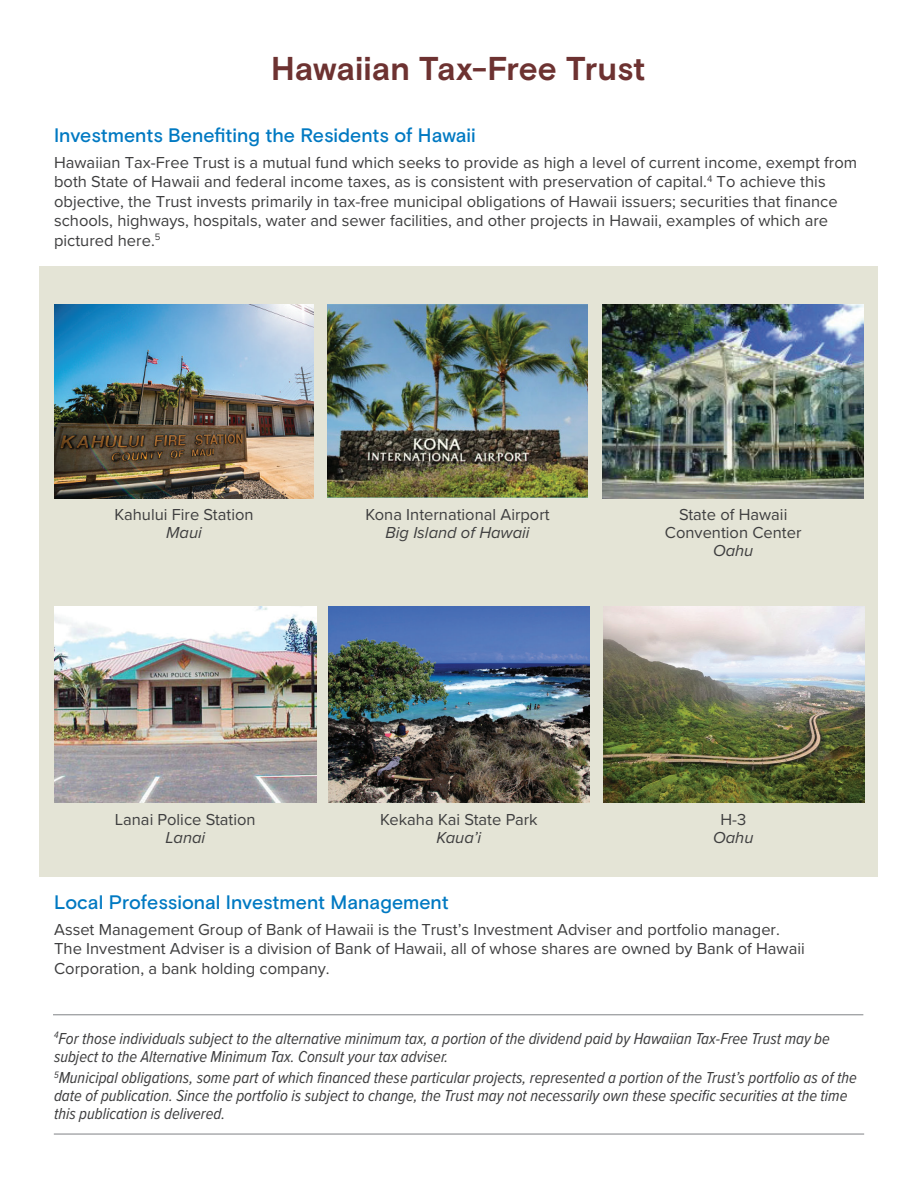
<style>
.page{position:relative;width:918px;height:1188px;background:#fff}
.page>*{position:absolute;margin:0;border:0;box-sizing:border-box;transform-origin:0 0}
.t1{font:700 33px "Basis Grotesque Pro";color:#6d3231}
.t2{font:500 19.5px "Basis Grotesque Pro";color:#0079c2}
.t3{font:16.5px/19.5px "Proxima Nova";color:#3e3e3f}
.t4{font:italic 16.5px/18px "Proxima Nova Cond";color:#3e3e3f}
.t5{font:italic 16.5px "Proxima Nova";color:#3e3e3f}
</style>
<div class="page">
<div style="left:39px;top:267px;width:839px;height:610px;background:#e4e4d6"></div>
<img style="left:328px;top:607px;width:262px;height:196px">
<img style="left:55px;top:607px;width:262px;height:196px">
<img style="left:603px;top:607px;width:262px;height:196px">
<img style="left:54px;top:305px;width:259px;height:193px">
<img style="left:602px;top:305px;width:262px;height:193px">
<img style="left:328px;top:305px;width:259px;height:193px">
<hr style="left:54px;top:1134px;width:810px;height:1px;background:#808285">
<hr style="left:53px;top:1014px;width:810px;height:1px;background:#808285">
<h1 class="t1" style="left:271px;top:50px;width:376px">Hawaiian Tax-Free Trust</h1>
<p class="t2" style="left:54px;top:123px;width:423px">Investments Benefiting the Residents of Hawaii</p>
<p class="t3" style="left:54px;top:152px;width:805px">Hawaiian Tax-Free Trust is a mutual fund which seeks to provide as high a level of current income, exempt from both State of Hawaii and federal income taxes, as is consistent with preservation of capital.<sup>4</sup> To achieve this objective, the Trust invests primarily in tax-free municipal obligations of Hawaii issuers; securities that finance schools, highways, hospitals, water and sewer facilities, and other projects in Hawaii, examples of which are pictured here.<sup>5</sup></p>
<p class="t3" style="left:114px;top:504px;width:141px">Kahului Fire Station</p>
<p class="t5" style="left:166px;top:520px;width:37px">Maui</p>
<p class="t3" style="left:115px;top:809px;width:142px">Lanai Police Station</p>
<p class="t5" style="left:165px;top:825px;width:41px">Lanai</p>
<p class="t3" style="left:365px;top:504px;width:186px">Kona International Airport</p>
<p class="t5" style="left:386px;top:520px;width:146px">Big Island of Hawaii</p>
<p class="t3" style="left:380px;top:809px;width:159px">Kekaha Kai State Park</p>
<p class="t5" style="left:436px;top:825px;width:46px">Kaua’i</p>
<p class="t3" style="left:665px;top:505px;width:138px;line-height:18px;text-align:center">State of Hawaii<br>Convention Center</p>
<p class="t5" style="left:713px;top:538px;width:42px">Oahu</p>
<p class="t3" style="left:720px;top:809px;width:27px">H-3</p>
<p class="t5" style="left:713px;top:825px;width:42px">Oahu</p>
<p class="t2" style="left:54px;top:890px;width:396px">Local Professional Investment Management</p>
<p class="t3" style="left:54px;top:919px;width:752px">Asset Management Group of Bank of Hawaii is the Trust’s Investment Adviser and portfolio manager.<br>The Investment Adviser is a division of Bank of Hawaii, all of whose shares are owned by Bank of Hawaii<br>Corporation, a bank holding company.</p>
<p class="t4" style="left:54px;top:1028px;width:777px"><sup>4</sup>For those individuals subject to the alternative minimum tax, a portion of the dividend paid by Hawaiian Tax-Free Trust may be subject to the Alternative Minimum Tax. Consult your tax adviser.</p>
<p class="t4" style="left:54px;top:1068px;width:804px"><sup>5</sup>Municipal obligations, some part of which financed these particular projects, represented a portion of the Trust’s portfolio as of the date of publication. Since the portfolio is subject to change, the Trust may not necessarily own these specific securities at the time this publication is delivered.</p>
</div>
